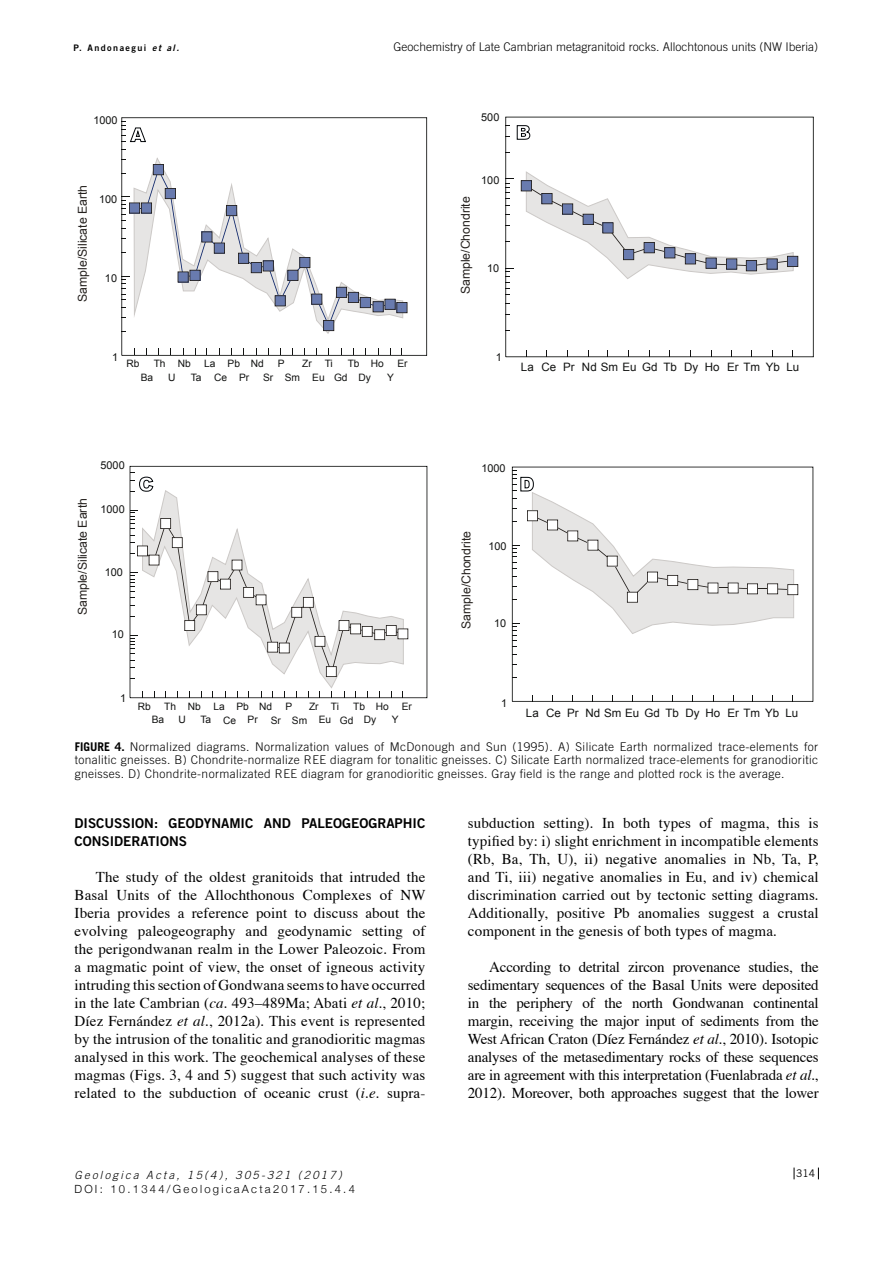
<style>
.page{position:relative;width:893px;height:1263px;background:#fff}
.page>*{position:absolute;margin:0;border:0;box-sizing:border-box;transform-origin:0 0}
.t1{font:15px/18px "Times";letter-spacing:.01em;color:#000;text-align:justify}
.t2{font:13.5px/18px "Trade Gothic Bold Two";color:#000}
.t3{font:12.3px "Arial";color:#25211e}
.t4{font:300 12px/13.5px "Trade Gothic";color:#000;text-align:justify}
.t5{font:11.55px "Arial";color:#111211}
.t6{font:300 11.25px "Helvetica Neue";letter-spacing:.2em;color:#000}
.t7{font:italic 300 11.25px "Trade Gothic";letter-spacing:.2em;color:#000}
.t8{font:10.95px "Arial";color:#111211}
.t9{font:10.5px "Trade Gothic";color:#000}
.t10{font:10.2px/14.2px "Arial";color:#111211}
.t11{font:9px "Trade Gothic Bold Two";letter-spacing:.16em;color:#000}
.s1{font-style:italic}
.s2{font-weight:700}
</style>
<div class="page">
<svg style="left:794px;top:1167px;width:1px;height:12px"></svg>
<svg style="left:818px;top:1167px;width:1px;height:12px"></svg>
<hr style="left:122px;top:355px;width:305px;height:1px;background:#111211">
<hr style="left:426px;top:118px;width:1px;height:237px;background:#111211">
<hr style="left:122px;top:117px;width:305px;height:1px;background:#111211">
<hr style="left:121px;top:118px;width:1px;height:237px;background:#111211">
<svg style="left:122px;top:159px;width:286px;height:173px"></svg>
<svg style="left:506px;top:268px;width:7px;height:27px"></svg>
<svg style="left:506px;top:178px;width:7px;height:21px"></svg>
<hr style="left:506px;top:356px;width:307px;height:1px;background:#111211">
<hr style="left:813px;top:117px;width:1px;height:240px;background:#111211">
<hr style="left:506px;top:117px;width:307px;height:1px;background:#111211">
<hr style="left:505px;top:117px;width:1px;height:240px;background:#111211">
<svg style="left:521px;top:172px;width:278px;height:107px"></svg>
<hr style="left:512px;top:701px;width:301px;height:1px;background:#111211">
<hr style="left:812px;top:467px;width:1px;height:234px;background:#111211">
<hr style="left:512px;top:467px;width:301px;height:1px;background:#111211">
<hr style="left:512px;top:467px;width:1px;height:234px;background:#111211">
<svg style="left:160px;top:490px;width:177px;height:198px"></svg>
<hr style="left:130px;top:697px;width:297px;height:1px;background:#111211">
<hr style="left:427px;top:466px;width:1px;height:232px;background:#111211">
<hr style="left:130px;top:466px;width:297px;height:1px;background:#111211">
<hr style="left:130px;top:466px;width:1px;height:232px;background:#111211">
<svg style="left:130px;top:510px;width:279px;height:169px"></svg>
<svg style="left:121px;top:117px;width:25px;height:25px"></svg>
<svg style="left:516px;top:125px;width:15px;height:15px"></svg>
<svg style="left:130px;top:466px;width:24px;height:26px"></svg>
<svg style="left:512px;top:467px;width:287px;height:180px"></svg>
<p class="t11" style="left:73px;top:43px;width:107px">P. Andonaegui <span class="s1">et al.</span></p>
<p class="t8" style="left:93px;top:113px;width:26px">1000</p>
<p class="t3" style="left:74px;top:302px;width:118px;rotate:-90deg">Sample/Silicate Earth</p>
<p class="t8" style="left:99px;top:192px;width:20px">100</p>
<p class="t8" style="left:105px;top:271px;width:14px">10</p>
<p class="t4" style="left:393px;top:40px;width:426px">Geochemistry of Late Cambrian metagranitoid rocks. Allochtonous units (NW Iberia)</p>
<p class="t8" style="left:481px;top:110px;width:20px">500</p>
<p class="t3" style="left:458px;top:294px;width:99px;rotate:-90deg">Sample/Chondrite</p>
<p class="t8" style="left:481px;top:173px;width:20px">100</p>
<p class="t8" style="left:487px;top:261px;width:14px">10</p>
<p class="t8" style="left:112px;top:350px;width:8px">1</p>
<p class="t10" style="left:127px;top:356px;width:15px">Rb</p>
<p class="t10" style="left:154px;top:356px;width:13px">Th</p>
<p class="t10" style="left:191px;top:356px;width:12px;text-indent:-13px">Nb<br>Ta</p>
<p class="t10" style="left:214px;top:356px;width:15px;text-indent:-10px">La<br>Ce</p>
<p class="t10" style="left:239px;top:356px;width:12px;text-indent:-11px">Pb<br>Pr</p>
<p class="t10" style="left:263px;top:356px;width:12px;text-indent:-12px">Nd<br>Sr</p>
<p class="t10" style="left:285px;top:356px;width:17px;text-indent:-7px">P<br>Sm</p>
<p class="t10" style="left:302px;top:356px;width:11px">Zr</p>
<p class="t10" style="left:325px;top:356px;width:10px">Ti</p>
<p class="t10" style="left:359px;top:356px;width:14px;text-indent:-11px">Tb<br>Dy</p>
<p class="t10" style="left:371px;top:356px;width:15px">Ho</p>
<p class="t10" style="left:397px;top:356px;width:12px">Er</p>
<p class="t10" style="left:141px;top:371px;width:14px">Ba</p>
<p class="t10" style="left:168px;top:371px;width:9px">U</p>
<p class="t10" style="left:312px;top:371px;width:14px">Eu</p>
<p class="t10" style="left:387px;top:371px;width:8px">Y</p>
<p class="t10" style="left:334px;top:371px;width:15px">Gd</p>
<p class="t8" style="left:101px;top:458px;width:26px">5000</p>
<p class="t3" style="left:74px;top:615px;width:118px;rotate:-90deg">Sample/Silicate Earth</p>
<p class="t8" style="left:101px;top:502px;width:26px">1000</p>
<p class="t8" style="left:105px;top:565px;width:20px">100</p>
<p class="t8" style="left:112px;top:627px;width:14px">10</p>
<p class="t8" style="left:120px;top:690px;width:8px">1</p>
<p class="t10" style="left:138px;top:699px;width:15px">Rb</p>
<p class="t10" style="left:164px;top:699px;width:13px">Th</p>
<p class="t10" style="left:200px;top:699px;width:12px;line-height:13.8px;text-indent:-13px">Nb<br>Ta</p>
<p class="t10" style="left:223px;top:699px;width:15px;text-indent:-10px">La<br>Ce</p>
<p class="t10" style="left:248px;top:699px;width:12px;line-height:13.8px;text-indent:-11px">Pb<br>Pr</p>
<p class="t10" style="left:271px;top:699px;width:12px;text-indent:-12px">Nd<br>Sr</p>
<p class="t10" style="left:292px;top:699px;width:17px;text-indent:-7px">P<br>Sm</p>
<p class="t10" style="left:309px;top:699px;width:11px">Zr</p>
<p class="t10" style="left:331px;top:699px;width:10px">Ti</p>
<p class="t10" style="left:364px;top:699px;width:14px;line-height:13.8px;text-indent:-11px">Tb<br>Dy</p>
<p class="t10" style="left:376px;top:699px;width:15px">Ho</p>
<p class="t10" style="left:402px;top:699px;width:12px">Er</p>
<p class="t10" style="left:152px;top:713px;width:14px">Ba</p>
<p class="t10" style="left:178px;top:713px;width:9px">U</p>
<p class="t10" style="left:319px;top:713px;width:14px">Eu</p>
<p class="t10" style="left:392px;top:713px;width:8px">Y</p>
<p class="t10" style="left:340px;top:713px;width:15px">Gd</p>
<p class="t8" style="left:496px;top:350px;width:8px">1</p>
<p class="t5" style="left:521px;top:359px;width:280px">La Ce Pr Nd Sm Eu Gd Tb Dy Ho Er Tm Yb Lu</p>
<p class="t8" style="left:481px;top:461px;width:26px">1000</p>
<p class="t3" style="left:458px;top:629px;width:99px;rotate:-90deg">Sample/Chondrite</p>
<p class="t8" style="left:489px;top:539px;width:20px">100</p>
<p class="t8" style="left:494px;top:616px;width:14px">10</p>
<p class="t8" style="left:501px;top:696px;width:8px">1</p>
<p class="t5" style="left:526px;top:705px;width:274px">La Ce Pr Nd Sm Eu Gd Tb Dy Ho Er Tm Yb Lu</p>
<p class="t4" style="left:75px;top:739px;width:745px"><span class="s2">FIGURE 4.</span> Normalized diagrams. Normalization values of McDonough and Sun (1995). A) Silicate Earth normalized trace-elements for tonalitic gneisses. B) Chondrite-normalize REE diagram for tonalitic gneisses. C) Silicate Earth normalized trace-elements for granodioritic gneisses. D) Chondrite-normalizated REE diagram for granodioritic gneisses. Gray field is the range and plotted rock is the average.</p>
<p class="t2" style="left:75px;top:814px;width:352px">DISCUSSION: GEODYNAMIC AND PALEOGEOGRAPHIC<br>CONSIDERATIONS</p>
<p class="t1" style="left:75px;top:867px;width:353px;text-indent:21px">The study of the oldest granitoids that intruded the Basal Units of the Allochthonous Complexes of NW Iberia provides a reference point to discuss about the evolving paleogeography and geodynamic setting of the perigondwanan realm in the Lower Paleozoic. From a magmatic point of view, the onset of igneous activity intruding this section of Gondwana seems to have occurred in the late Cambrian (<span class="s1">ca.</span> 493–489Ma; Abati <span class="s1">et al.</span>, 2010; Díez Fernández <span class="s1">et al.</span>, 2012a). This event is represented by the intrusion of the tonalitic and granodioritic magmas analysed in this work. The geochemical analyses of these magmas (Figs. 3, 4 and 5) suggest that such activity was related to the subduction of oceanic crust (<span class="s1">i.e.</span> supra-</p>
<p class="t7" style="left:74px;top:1168px;width:269px">Geologica Acta, 15(4), 305-321 (2017)</p>
<p class="t6" style="left:74px;top:1181px;width:282px">DOI: 10.1344/GeologicaActa2017.15.4.4</p>
<p class="t1" style="left:468px;top:813px;width:352px">subduction setting). In both types of magma, this is typified by: i) slight enrichment in incompatible elements (Rb, Ba, Th, U), ii) negative anomalies in Nb, Ta, P, and Ti, iii) negative anomalies in Eu, and iv) chemical discrimination carried out by tectonic setting diagrams.<br>Additionally, positive Pb anomalies suggest a crustal component in the genesis of both types of magma.</p>
<p class="t1" style="left:468px;top:957px;width:352px;text-indent:21px">According to detrital zircon provenance studies, the sedimentary sequences of the Basal Units were deposited in the periphery of the north Gondwanan continental margin, receiving the major input of sediments from the West African Craton (Díez Fernández <span class="s1">et al.</span>, 2010). Isotopic analyses of the metasedimentary rocks of these sequences are in agreement with this interpretation (Fuenlabrada <span class="s1">et al.</span>, 2012). Moreover, both approaches suggest that the lower</p>
<p class="t9" style="left:796px;top:1167px;width:21px">314</p>
</div>
